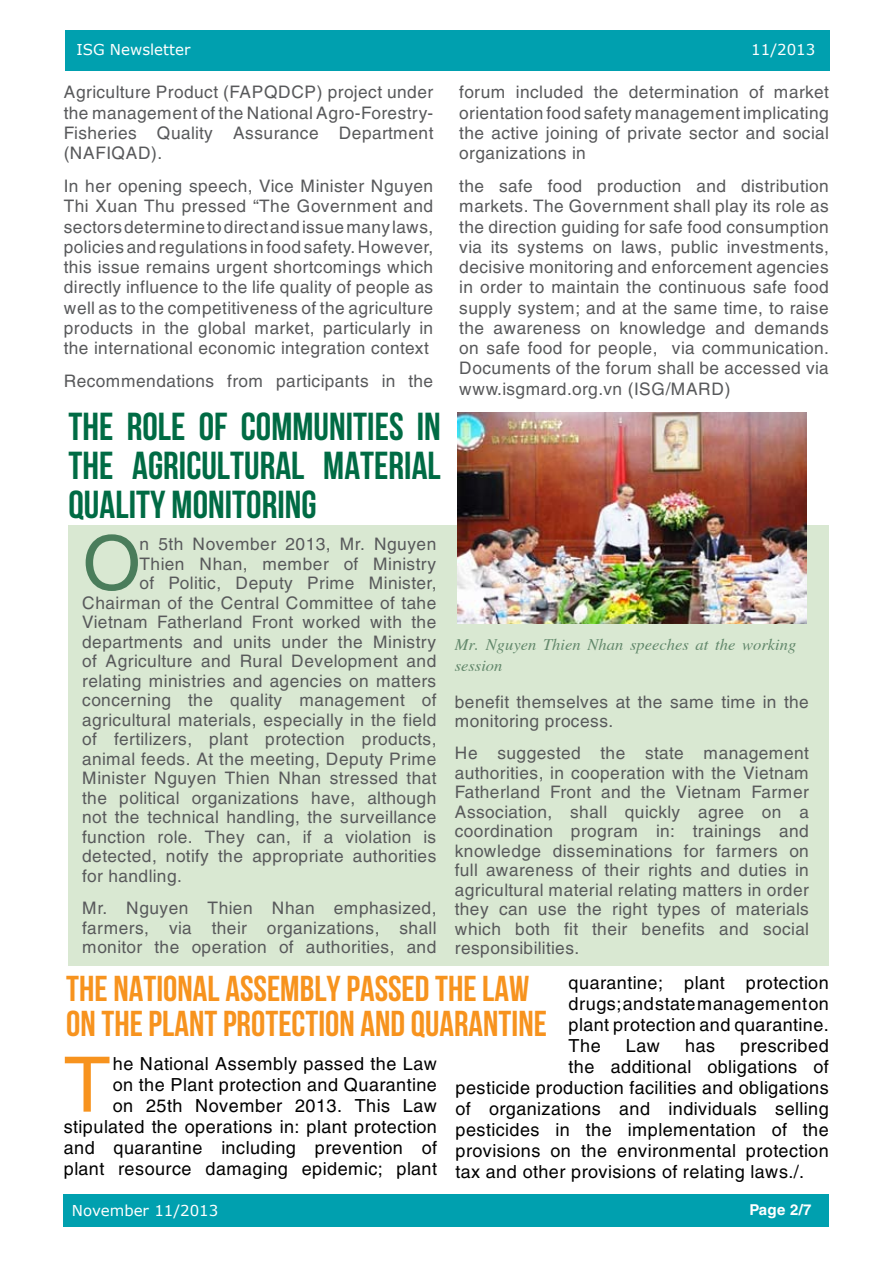
<style>
.page{position:relative;width:893px;height:1263px;background:#fff}
.page>*{position:absolute;margin:0;border:0;box-sizing:border-box;transform-origin:0 0}
.t1{font:76.5px "UTM Helve";color:#f7931e}
.t2{font:74.7px "UTM Helve";color:#4a7d5b}
.t3{font:39px/39px "UTM Bebas";color:#006b44;text-align:justify}
.t4{font:36px/34.5px "UTM Bebas";color:#f7931e}
.t5{font:18px/21px "UTM Helve";color:#000;text-align:right}
.t6{font:17.25px/20.2px "UTM Helve";color:#58595b;text-align:justify}
.t7{font:italic 16.5px/21px "Times";color:#62886b}
.t8{font:15px "Verdana";color:#fff}
.t9{font:700 15px "UTM Helve";color:#fff}
</style>
<div class="page">
<div style="left:68px;top:526px;width:760px;height:440px;background:#d9e8d2"></div>
<div style="left:65px;top:30px;width:764px;height:41px;background:#00a0af"></div>
<div style="left:64px;top:1195px;width:765px;height:32px;background:#00a0af"></div>
<img style="left:457px;top:412px;width:349px;height:211px">
<p class="t8" style="left:76px;top:40px;width:115px">ISG Newsletter</p>
<p class="t8" style="left:751px;top:40px;width:66px">11/2013</p>
<p class="t6" style="left:64px;top:80px;width:371px">Agriculture Product (FAPQDCP) project under the management of the National Agro-Forestry-Fisheries Quality Assurance Department (NAFIQAD).</p>
<p class="t6" style="left:64px;top:174px;width:371px">In her opening speech, Vice Minister Nguyen Thi Xuan Thu pressed “The Government and sectors determine to direct and issue many laws, policies and regulations in food safety. However, this issue remains urgent shortcomings which directly influence to the life quality of people as well as to the competitiveness of the agriculture products in the global market, particularly in the international economic integration context</p>
<p class="t6" style="left:64px;top:369px;width:371px">Recommendations from participants in the</p>
<h3 class="t3" style="left:69px;top:403px;width:374px">THE ROLE OF COMMUNITIES IN THE AGRICULTURAL MATERIAL QUALITY MONITORING</h3>
<h2 class="t2" style="left:82px;top:504px;width:59px">O</h2>
<p class="t6" style="left:140px;top:532px;width:299px">n 5th November 2013, Mr. Nguyen</p>
<p class="t6" style="left:140px;top:552px;width:299px">Thien Nhan, member of Ministry</p>
<p class="t6" style="left:140px;top:571px;width:299px">of Politic, Deputy Prime Minister,</p>
<p class="t6" style="left:82px;top:591px;width:356px">Chairman of the Central Committee of tahe</p>
<p class="t6" style="left:82px;top:610px;width:356px">Vietnam Fatherland Front worked with the</p>
<p class="t6" style="left:82px;top:630px;width:356px">departments and units under the Ministry</p>
<p class="t6" style="left:82px;top:649px;width:356px">of Agriculture and Rural Development and</p>
<p class="t6" style="left:82px;top:669px;width:356px">relating ministries and agencies on matters</p>
<p class="t6" style="left:82px;top:688px;width:356px">concerning the quality management of</p>
<p class="t6" style="left:82px;top:708px;width:356px">agricultural materials, especially in the field</p>
<p class="t6" style="left:82px;top:727px;width:356px">of fertilizers, plant protection products,</p>
<p class="t6" style="left:82px;top:747px;width:356px">animal feeds. At the meeting, Deputy Prime</p>
<p class="t6" style="left:82px;top:766px;width:356px">Minister Nguyen Thien Nhan stressed that</p>
<p class="t6" style="left:82px;top:786px;width:356px">the political organizations have, although</p>
<p class="t6" style="left:82px;top:805px;width:356px">not the technical handling, the surveillance</p>
<p class="t6" style="left:82px;top:825px;width:356px">function role. They can, if a violation is</p>
<p class="t6" style="left:82px;top:844px;width:356px">detected, notify the appropriate authorities</p>
<p class="t6" style="left:82px;top:864px;width:102px">for handling.</p>
<p class="t6" style="left:82px;top:896px;width:356px;line-height:19.5px">Mr. Nguyen Thien Nhan emphasized, farmers, via their organizations, shall monitor the operation of authorities, and</p>
<p class="t6" style="left:459px;top:80px;width:371px">forum included the determination of market orientation food safety management implicating the active joining of private sector and social organizations in</p>
<p class="t6" style="left:459px;top:174px;width:371px">the safe food production and distribution markets. The Government shall play its role as the direction guiding for safe food consumption via its systems on laws, public investments, decisive monitoring and enforcement agencies in order to maintain the continuous safe food supply system; and at the same time, to raise the awareness on knowledge and demands on safe food for people, via communication.<br>Documents of the forum shall be accessed via www.isgmard.org.vn (ISG/MARD)</p>
<p class="t7" style="left:455px;top:633px;width:343px">Mr. Nguyen Thien Nhan speeches at the working session</p>
<p class="t6" style="left:455px;top:690px;width:356px;line-height:19.5px">benefit themselves at the same time in the monitoring process.</p>
<p class="t6" style="left:455px;top:742px;width:356px;line-height:19.5px">He suggested the state management authorities, in cooperation with the Vietnam Fatherland Front and the Vietnam Farmer Association, shall quickly agree on a coordination program in: trainings and knowledge disseminations for farmers on full awareness of their rights and duties in agricultural material relating matters in order they can use the right types of materials which both fit their benefits and social responsibilities.</p>
<p class="t5" style="left:569px;top:970px;width:262px;text-align:justify">quarantine; plant protection drugs; and state management on plant protection and quarantine.<br>The</p>
<h3 class="t4" style="left:66px;top:968px;width:482px">THE NATIONAL ASSEMBLY PASSED THE LAW<br>ON THE PLANT PROTECTION AND QUARANTINE</h3>
<p class="t5" style="left:626px;top:1033px;width:36px">Law</p>
<p class="t5" style="left:685px;top:1033px;width:32px">has</p>
<p class="t5" style="left:740px;top:1033px;width:91px">prescribed</p>
<p class="t5" style="left:569px;top:1054px;width:262px">the additional obligations of</p>
<p class="t5" style="left:455px;top:1075px;width:375px">pesticide production facilities and obligations</p>
<p class="t5" style="left:455px;top:1096px;width:375px">of organizations and individuals selling</p>
<p class="t5" style="left:455px;top:1117px;width:375px">pesticides in the implementation of the</p>
<p class="t5" style="left:455px;top:1138px;width:375px">provisions on the environmental protection</p>
<p class="t5" style="left:455px;top:1159px;width:350px">tax and other provisions of relating laws./.</p>
<h1 class="t1" style="left:64px;top:1024px;width:51px">T</h1>
<p class="t5" style="left:64px;top:1051px;width:375px">he National Assembly passed the Law<br>on the Plant protection and Quarantine<br>on 25th November 2013. This Law stipulated the operations in: plant protection and quarantine including prevention of plant resource damaging epidemic; plant</p>
<p class="t8" style="left:72px;top:1201px;width:148px">November 11/2013</p>
<p class="t9" style="left:749px;top:1197px;width:64px">Page 2/7</p>
</div>
